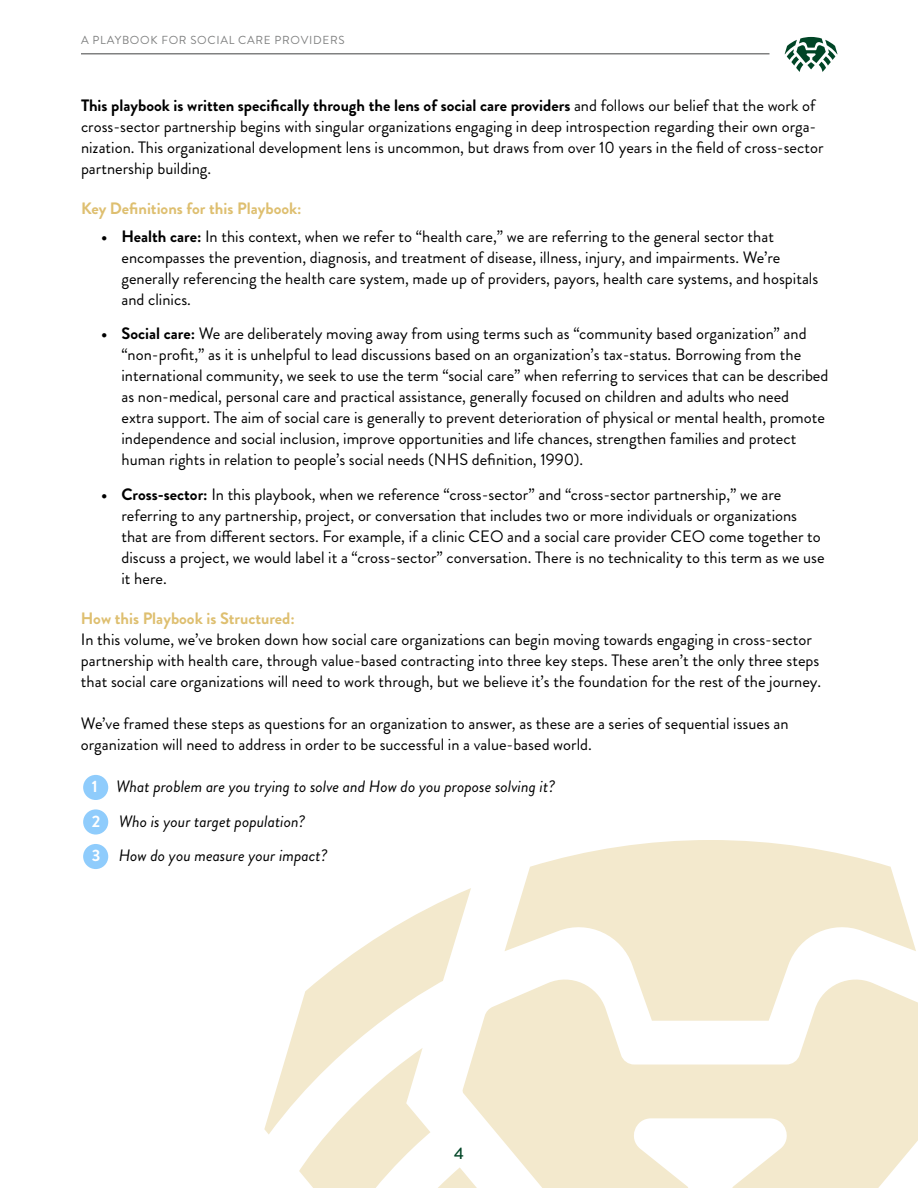
<style>
.page{position:relative;width:918px;height:1188px;background:#fff}
.page>*{position:absolute;margin:0;border:0;box-sizing:border-box;transform-origin:0 0}
.t1{font:16.5px/21px "Brandon Grotesque";color:#000}
.t2{font:italic 16.5px/34.5px "Brandon Grotesque";color:#000}
.t3{font:700 16.5px "Brandon Grotesque";color:#debf70}
.t4{font:500 16.5px "Brandon Grotesque";color:#004526}
.t5{font:11.7px "Brandon Grotesque";letter-spacing:.06em;color:#808181}
.s1{font-weight:700}
.s2{font-weight:700;font-style:normal;color:#fff}
</style>
<div class="page">
<div style="left:83px;top:775px;width:25px;height:25px;background:#8fccfc;border-radius:50%"></div>
<div style="left:83px;top:809px;width:25px;height:26px;background:#8fccfc;border-radius:50%"></div>
<div style="left:83px;top:844px;width:25px;height:25px;background:#8fccfc;border-radius:50%"></div>
<svg style="left:264px;top:888px;width:207px;height:246px"></svg>
<svg style="left:299px;top:1048px;width:163px;height:140px"></svg>
<svg style="left:462px;top:973px;width:456px;height:215px;fill:#f3e9cd"></svg>
<svg style="left:505px;top:840px;width:411px;height:181px;fill:#f3e9cd"></svg>
<svg style="left:915px;top:1167px;width:3px;height:21px"></svg>
<hr style="left:81px;top:53px;width:689px;height:2px;background:#808181">
<svg style="left:785px;top:37px;width:52px;height:35px"></svg>
<p class="t5" style="left:81px;top:32px;width:265px">A PLAYBOOK FOR SOCIAL CARE PROVIDERS</p>
<p class="t1" style="left:81px;top:95px;width:744px"><span class="s1">This playbook is written specifically through the lens of social care providers</span> and follows our belief that the work of cross-sector partnership begins with singular organizations engaging in deep introspection regarding their own orga&shy;nization. This organizational development lens is uncommon, but draws from over 10 years in the field of cross-sector partnership building.</p>
<p class="t3" style="left:81px;top:197px;width:222px">Key Definitions for this Playbook:</p>
<p class="t1" style="left:121px;top:226px;width:698px;text-indent:-20px"><span class="s1">• Health care:</span> In this context, when we refer to “health care,” we are referring to the general sector that encompasses the prevention, diagnosis, and treatment of disease, illness, injury, and impairments. We’re generally referencing the health care system, made up of providers, payors, health care systems, and hospitals and clinics.</p>
<p class="t1" style="left:121px;top:323px;width:709px;text-indent:-20px"><span class="s1">• Social care:</span> We are deliberately moving away from using terms such as “community based organization” and “non-profit,” as it is unhelpful to lead discussions based on an organization’s tax-status. Borrowing from the international community, we seek to use the term “social care” when referring to services that can be described as non-medical, personal care and practical assistance, generally focused on children and adults who need<br>extra support. The aim of social care is generally to prevent deterioration of physical or mental health, promote independence and social inclusion, improve opportunities and life chances, strengthen families and protect human rights in relation to people’s social needs (NHS definition, 1990).</p>
<p class="t1" style="left:121px;top:484px;width:705px;text-indent:-20px"><span class="s1">• Cross-sector:</span> In this playbook, when we reference “cross-sector” and “cross-sector partnership,” we are referring to any partnership, project, or conversation that includes two or more individuals or organizations that are from different sectors. For example, if a clinic CEO and a social care provider CEO come together to discuss a project, we would label it a “cross-sector” conversation. There is no technicality to this term as we use it here.</p>
<p class="t3" style="left:81px;top:607px;width:215px">How this Playbook is Structured:</p>
<p class="t1" style="left:81px;top:629px;width:742px">In this volume, we’ve broken down how social care organizations can begin moving towards engaging in cross-sector partnership with health care, through value-based contracting into three key steps. These aren’t the only three steps that social care organizations will need to work through, but we believe it’s the foundation for the rest of the journey.</p>
<p class="t1" style="left:81px;top:713px;width:709px">We’ve framed these steps as questions for an organization to answer, as these are a series of sequential issues an organization will need to address in order to be successful in a value-based world.</p>
<p class="t2" style="left:92px;top:770px;width:465px"><span class="s2">1</span> What problem are you trying to solve and How do you propose solving it?<br><span class="s2">2</span> Who is your target population?<br><span class="s2">3</span> How do you measure your impact?</p>
<p class="t4" style="left:454px;top:1142px;width:11px">4</p>
</div>
